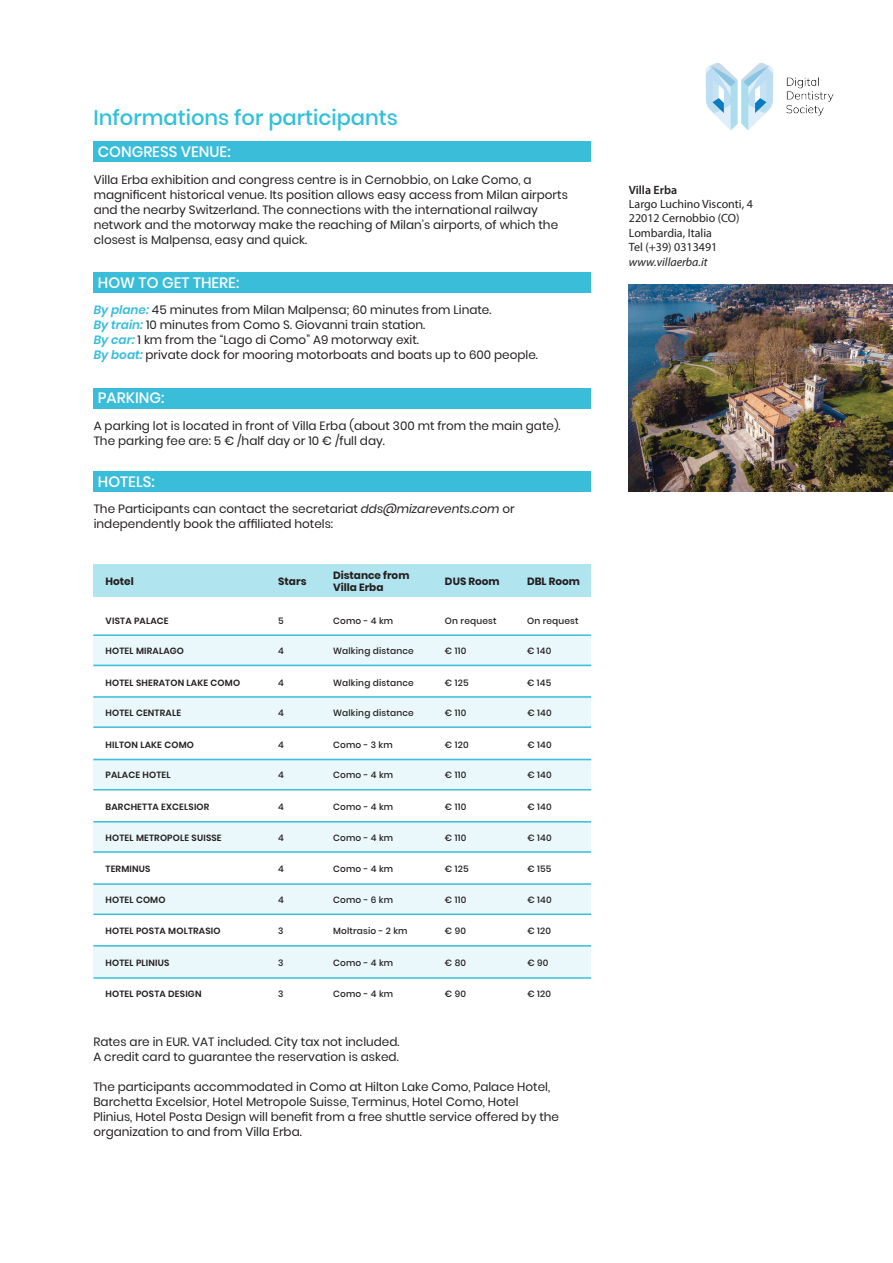
<style>
.page{position:relative;width:893px;height:1263px;background:#fff}
.page>*{position:absolute;margin:0;border:0;box-sizing:border-box;transform-origin:0 0}
.t1{font:500 21px "Poppins";color:#2fc1d9}
.t2{font:500 15px "Poppins";color:#fff}
.t3{font:12px/15px "Poppins";color:#231f20}
.t4{font:12px/14.4px "Myriad Pro";color:#231f20}
.t5{font:italic 12px "Myriad Pro";color:#231f20}
.t6{font:600 12px "Myriad Pro";color:#231f20}
.t7{font:700 10.5px/12.6px "Poppins";color:#231f20}
.t8{font:500 9px "Poppins";letter-spacing:.02em;color:#231f20}
.t9{font:600 9px "Poppins";letter-spacing:.02em;color:#231f20}
.s1{font-weight:600;font-style:italic;color:#3abdd9}
.s2{font-weight:600;font-style:italic;color:#36beda}
.s3{font-style:italic}
</style>
<div class="page">
<div style="left:94px;top:141px;width:497px;height:21px;background:#3abdd9"></div>
<div style="left:94px;top:272px;width:497px;height:21px;background:#3abdd9"></div>
<div style="left:94px;top:388px;width:497px;height:20px;background:#3abdd9"></div>
<div style="left:93px;top:471px;width:498px;height:21px;background:#3abdd9"></div>
<img style="left:629px;top:284px;width:264px;height:208px">
<img style="left:705px;top:63px;width:129px;height:68px">
<div style="left:93px;top:636px;width:498px;height:30px;background:#ebf8fb"></div>
<div style="left:93px;top:759px;width:498px;height:30px;background:#ebf8fb"></div>
<div style="left:93px;top:822px;width:498px;height:31px;background:#ebf8fb"></div>
<div style="left:93px;top:883px;width:498px;height:30px;background:#ebf8fb"></div>
<div style="left:93px;top:946px;width:498px;height:31px;background:#ebf8fb"></div>
<div style="left:93px;top:696px;width:498px;height:30px;background:#ebf8fb"></div>
<hr style="left:93px;top:634px;width:498px;height:2px;background:#3abdd9">
<hr style="left:93px;top:696px;width:498px;height:2px;background:#3abdd9">
<hr style="left:93px;top:759px;width:498px;height:1px;background:#3abdd9">
<hr style="left:93px;top:821px;width:498px;height:1px;background:#3abdd9">
<hr style="left:93px;top:883px;width:498px;height:2px;background:#3abdd9">
<hr style="left:93px;top:977px;width:498px;height:2px;background:#3abdd9">
<hr style="left:93px;top:665px;width:498px;height:1px;background:#3abdd9">
<hr style="left:93px;top:726px;width:498px;height:2px;background:#3abdd9">
<hr style="left:93px;top:789px;width:498px;height:1px;background:#3abdd9">
<hr style="left:93px;top:851px;width:498px;height:2px;background:#3abdd9">
<hr style="left:93px;top:945px;width:498px;height:1px;background:#3abdd9">
<hr style="left:93px;top:913px;width:498px;height:2px;background:#3abdd9">
<div style="left:93px;top:564px;width:498px;height:33px;background:#b0e4ef"></div>
<p class="t1" style="left:94px;top:105px;width:306px">Informations for participants</p>
<p class="t2" style="left:98px;top:143px;width:134px">CONGRESS VENUE:</p>
<p class="t3" style="left:94px;top:172px;width:476px">Villa Erba exhibition and congress centre is in Cernobbio, on Lake Como, a magnificent historical venue. Its position allows easy access from Milan airports and the nearby Switzerland. The connections with the international railway network and the motorway make the reaching of Milan’s airports, of which the closest is Malpensa, easy and quick.</p>
<p class="t2" style="left:98px;top:274px;width:143px">HOW TO GET THERE:</p>
<p class="t3" style="left:94px;top:303px;width:399px"><span class="s1">By plane:</span> 45 minutes from Milan Malpensa; 60 minutes from Linate.</p>
<p class="t3" style="left:94px;top:318px;width:333px"><span class="s2">By train:</span> 10 minutes from Como S. Giovanni train station.</p>
<p class="t3" style="left:94px;top:333px;width:327px"><span class="s2">By car:</span> 1 km from the “Lago di Como” A9 motorway exit.</p>
<p class="t3" style="left:94px;top:348px;width:446px"><span class="s2">By boat:</span> private dock for mooring motorboats and boats up to 600 people.</p>
<p class="t2" style="left:98px;top:389px;width:68px">PARKING:</p>
<p class="t3" style="left:94px;top:418px;width:468px">A parking lot is located in front of Villa Erba (about 300 mt from the main gate).</p>
<p class="t3" style="left:94px;top:433px;width:293px">The parking fee are: 5 € /half day or 10 € /full day.</p>
<p class="t2" style="left:98px;top:473px;width:58px">HOTELS:</p>
<p class="t3" style="left:94px;top:502px;width:423px">The Participants can contact the secretariat <span class="s3">dds@mizarevents.com</span> or independently book the affiliated hotels:</p>
<p class="t7" style="left:333px;top:569px;width:78px">Distance from<br>Villa Erba</p>
<p class="t7" style="left:106px;top:575px;width:30px">Hotel</p>
<p class="t7" style="left:278px;top:575px;width:30px">Stars</p>
<p class="t7" style="left:445px;top:575px;width:56px">DUS Room</p>
<p class="t7" style="left:527px;top:575px;width:54px">DBL Room</p>
<p class="t9" style="left:106px;top:616px;width:65px">VISTA PALACE</p>
<p class="t8" style="left:278px;top:616px;width:7px">5</p>
<p class="t8" style="left:333px;top:616px;width:62px">Como - 4 km</p>
<p class="t8" style="left:445px;top:616px;width:53px">On request</p>
<p class="t8" style="left:527px;top:616px;width:53px">On request</p>
<p class="t9" style="left:106px;top:646px;width:80px">HOTEL MIRALAGO</p>
<p class="t8" style="left:333px;top:646px;width:82px">Walking distance</p>
<p class="t8" style="left:445px;top:646px;width:23px">€ 110</p>
<p class="t8" style="left:527px;top:646px;width:26px">€ 140</p>
<p class="t8" style="left:278px;top:646px;width:7px">4</p>
<p class="t9" style="left:106px;top:677px;width:136px">HOTEL SHERATON LAKE COMO</p>
<p class="t8" style="left:278px;top:677px;width:7px">4</p>
<p class="t8" style="left:333px;top:677px;width:82px">Walking distance</p>
<p class="t8" style="left:445px;top:677px;width:25px">€ 125</p>
<p class="t8" style="left:527px;top:677px;width:26px">€ 145</p>
<p class="t9" style="left:106px;top:707px;width:77px">HOTEL CENTRALE</p>
<p class="t8" style="left:278px;top:707px;width:7px">4</p>
<p class="t8" style="left:333px;top:707px;width:82px">Walking distance</p>
<p class="t8" style="left:445px;top:707px;width:23px">€ 110</p>
<p class="t8" style="left:527px;top:707px;width:26px">€ 140</p>
<p class="t9" style="left:106px;top:739px;width:90px">HILTON LAKE COMO</p>
<p class="t8" style="left:278px;top:739px;width:7px">4</p>
<p class="t8" style="left:333px;top:739px;width:61px">Como - 3 km</p>
<p class="t8" style="left:445px;top:739px;width:25px">€ 120</p>
<p class="t8" style="left:527px;top:739px;width:26px">€ 140</p>
<p class="t9" style="left:106px;top:770px;width:67px">PALACE HOTEL</p>
<p class="t8" style="left:278px;top:770px;width:7px">4</p>
<p class="t8" style="left:333px;top:770px;width:62px">Como - 4 km</p>
<p class="t8" style="left:445px;top:770px;width:23px">€ 110</p>
<p class="t8" style="left:527px;top:770px;width:26px">€ 140</p>
<p class="t9" style="left:106px;top:802px;width:105px">BARCHETTA EXCELSIOR</p>
<p class="t8" style="left:278px;top:802px;width:7px">4</p>
<p class="t8" style="left:333px;top:802px;width:62px">Como - 4 km</p>
<p class="t8" style="left:445px;top:802px;width:23px">€ 110</p>
<p class="t8" style="left:527px;top:802px;width:26px">€ 140</p>
<p class="t9" style="left:106px;top:832px;width:118px">HOTEL METROPOLE SUISSE</p>
<p class="t8" style="left:278px;top:832px;width:7px">4</p>
<p class="t8" style="left:333px;top:832px;width:62px">Como - 4 km</p>
<p class="t8" style="left:445px;top:832px;width:23px">€ 110</p>
<p class="t8" style="left:527px;top:832px;width:26px">€ 140</p>
<p class="t9" style="left:106px;top:864px;width:46px">TERMINUS</p>
<p class="t8" style="left:278px;top:864px;width:7px">4</p>
<p class="t8" style="left:333px;top:864px;width:62px">Como - 4 km</p>
<p class="t8" style="left:445px;top:864px;width:25px">€ 125</p>
<p class="t8" style="left:527px;top:864px;width:26px">€ 155</p>
<p class="t9" style="left:106px;top:894px;width:62px">HOTEL COMO</p>
<p class="t8" style="left:278px;top:894px;width:7px">4</p>
<p class="t8" style="left:333px;top:894px;width:62px">Como - 6 km</p>
<p class="t8" style="left:445px;top:894px;width:23px">€ 110</p>
<p class="t8" style="left:527px;top:894px;width:26px">€ 140</p>
<p class="t9" style="left:106px;top:926px;width:117px">HOTEL POSTA MOLTRASIO</p>
<p class="t8" style="left:278px;top:926px;width:7px">3</p>
<p class="t8" style="left:333px;top:926px;width:76px">Moltrasio - 2 km</p>
<p class="t8" style="left:445px;top:926px;width:23px">€ 90</p>
<p class="t8" style="left:527px;top:926px;width:25px">€ 120</p>
<p class="t9" style="left:106px;top:958px;width:65px">HOTEL PLINIUS</p>
<p class="t8" style="left:278px;top:958px;width:7px">3</p>
<p class="t8" style="left:333px;top:958px;width:62px">Como - 4 km</p>
<p class="t8" style="left:445px;top:958px;width:23px">€ 80</p>
<p class="t8" style="left:527px;top:958px;width:23px">€ 90</p>
<p class="t9" style="left:106px;top:988px;width:98px">HOTEL POSTA DESIGN</p>
<p class="t8" style="left:278px;top:988px;width:7px">3</p>
<p class="t8" style="left:333px;top:988px;width:62px">Como - 4 km</p>
<p class="t8" style="left:445px;top:988px;width:23px">€ 90</p>
<p class="t8" style="left:527px;top:988px;width:25px">€ 120</p>
<p class="t3" style="left:93px;top:1034px;width:308px">Rates are in EUR. VAT included. City tax not included.</p>
<p class="t3" style="left:93px;top:1049px;width:307px">A credit card to guarantee the reservation is asked.</p>
<p class="t3" style="left:93px;top:1079px;width:467px">The participants accommodated in Como at Hilton Lake Como, Palace Hotel, Barchetta Excelsior, Hotel Metropole Suisse, Terminus, Hotel Como, Hotel Plinius, Hotel Posta Design will benefit from a free shuttle service offered by the organization to and from Villa Erba.</p>
<p class="t6" style="left:629px;top:182px;width:50px">Villa Erba</p>
<p class="t4" style="left:629px;top:197px;width:125px">Largo Luchino Visconti, 4</p>
<p class="t4" style="left:629px;top:211px;width:112px">22012 Cernobbio (CO)<br>Lombardia, Italia</p>
<p class="t4" style="left:629px;top:240px;width:90px">Tel (+39) 0313491</p>
<p class="t5" style="left:629px;top:254px;width:80px">www.villaerba.it</p>
</div>
